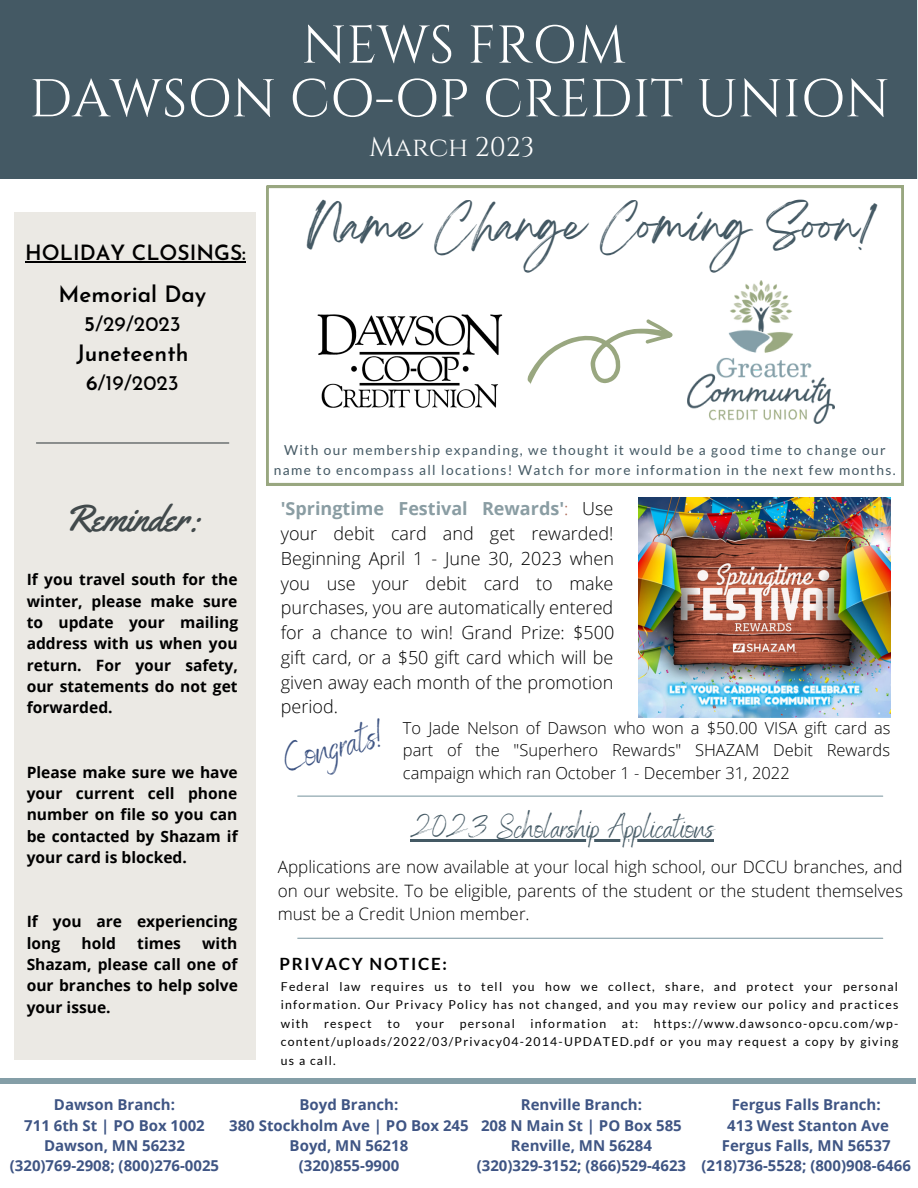
<style>
.page{position:relative;width:918px;height:1188px;background:#fff}
.page>*{position:absolute;margin:0;border:0;box-sizing:border-box;transform-origin:0 0}
.t1{font:53.1px "Cinzel";color:#fff}
.t2{font:39.15px "Breathing";color:#445964}
.t3{font:39px "Benedict";color:#3f5584}
.t4{font:37.5px "Yellowtail";color:#41494b}
.t5{font:31.5px "Benedict";color:#445964}
.t6{font:27px "Cinzel";color:#fff}
.t7{font:600 22.5px "Josefin Sans";color:#000}
.t8{font:21px "Josefin Sans";color:#000}
.t9{font:600 21px "Josefin Sans";color:#000}
.t10{font:300 18px/24.8px "Open Sans";color:#000;text-align:justify}
.t11{font:300 17.1px/23.7px "Open Sans";color:#000;text-align:justify}
.t12{font:700 16.95px "Lato";letter-spacing:.1em;color:#000}
.t13{font:300 16.5px/22.5px "Open Sans";color:#000}
.t14{font:700 15.6px/21.3px "Open Sans";color:#000;text-align:justify}
.t15{font:700 15px/20.2px "Open Sans";color:#3f5584;text-align:center}
.t16{font:13.8px/20.2px "Lato";letter-spacing:.1em;color:#445964;text-align:center}
.t17{font:12.3px/18.3px "Lato";letter-spacing:.1em;color:#000;text-align:justify}
.s1{font-weight:600}
.s2{font-weight:700;color:#8a9da3}
.s3{color:#a85f4c}
</style>
<div class="page">
<div style="left:0;top:1078px;width:916px;height:6px;background:#849ea7"></div>
<div style="left:14px;top:212px;width:242px;height:848px;background:#ebe9e4"></div>
<div style="left:0;top:0;width:917px;height:178px;background:#445964"></div>
<hr style="left:298px;top:938px;width:585px;height:1px;background:#849ea7">
<hr style="left:36px;top:442px;width:193px;height:2px;background:#41494b">
<img style="left:638px;top:498px;width:252px;height:219px">
<svg style="left:267px;top:186px;width:636px;height:299px"></svg>
<img style="left:687px;top:281px;width:148px;height:143px">
<img style="left:308px;top:306px;width:206px;height:113px">
<svg style="left:528px;top:319px;width:145px;height:66px"></svg>
<hr style="left:25px;top:262px;width:221px;height:1px;background:#000">
<hr style="left:410px;top:840px;width:304px;height:2px;background:#445964">
<hr style="left:298px;top:796px;width:585px;height:1px;background:#849ea7">
<h1 class="t1" style="left:302px;top:11px;width:326px">NEWS FROM</h1>
<h1 class="t1" style="left:29px;top:65px;width:862px">DAWSON CO-OP CREDIT UNION</h1>
<h3 class="t9" style="left:25px;top:245px;width:222px">HOLIDAY CLOSINGS:</h3>
<h3 class="t7" style="left:59px;top:285px;width:149px">Memorial Day</h3>
<h3 class="t8" style="left:84px;top:315px;width:98px"><span class="s1">5</span>/29/2023</h3>
<h3 class="t7" style="left:76px;top:344px;width:114px">Juneteenth</h3>
<h3 class="t8" style="left:86px;top:375px;width:94px"><span class="s1">6</span>/19/2023</h3>
<h3 class="t4" style="left:64px;top:494px;width:139px">Reminder:</h3>
<p class="t14" style="left:27px;top:568px;width:213px">If you travel south for the winter, please make sure to update your mailing address with us when you return. For your safety, our statements do not get forwarded.</p>
<p class="t14" style="left:27px;top:761px;width:213px">Please make sure we have your current cell phone number on file so you can be contacted by Shazam if your card is blocked.</p>
<p class="t14" style="left:27px;top:910px;width:212px">If you are experiencing long</p>
<p class="t14" style="left:27px;top:932px;width:213px;text-indent:176px">with Shazam, please call one of our branches to help solve your issue.</p>
<p class="t14" style="left:81px;top:932px;width:36px">hold</p>
<p class="t14" style="left:137px;top:932px;width:45px">times</p>
<h3 class="t6" style="left:369px;top:129px;width:167px">March 2023</h3>
<h2 class="t2" style="left:308px;top:214px;width:567px">Name Change Coming Soon!</h2>
<p class="t16" style="left:274px;top:440px;width:623px">With our membership expanding, we thought it would be a good time to change our name to encompass all locations! Watch for more information in the next few months.</p>
<p class="t10" style="left:281px;top:496px;width:335px"><span class="s2">'Springtime Festival Rewards'</span><span class="s3">:</span> Use your debit card and get rewarded!<br>Beginning April 1 - June 30, 2023 when you use your debit card to make purchases, you are automatically entered for a chance to win! Grand Prize: $500 gift card, or a $50 gift card which will be given away each month of the promotion period.</p>
<h3 class="t3" style="left:278px;top:735px;width:104px;rotate:-14deg">Congrats!</h3>
<p class="t13" style="left:403px;top:716px;width:489px">To Jade Nelson of Dawson who won a $50.00 VISA gift card as part of the "Superhero Rewards" SHAZAM Debit Rewards</p>
<p class="t13" style="left:403px;top:761px;width:388px">campaign which ran October 1 - December 31, 2022</p>
<h3 class="t5" style="left:410px;top:808px;width:305px">2023 Scholarship Applications</h3>
<p class="t11" style="left:278px;top:855px;width:627px">Applications are now available at your local high school, our DCCU branches, and on our website. To be eligible, parents of the student or the student themselves must be a Credit Union member.</p>
<p class="t12" style="left:280px;top:954px;width:169px">PRIVACY NOTICE:</p>
<p class="t17" style="left:281px;top:977px;width:619px">Federal law requires us to tell you how we collect, share, and protect your personal information. Our Privacy Policy has not changed, and you may review our policy and practices with</p>
<p class="t17" style="left:281px;top:1014px;width:619px;text-indent:373px">https://www.dawsonco-opcu.com/wp&shy;content/uploads/2022/03/Privacy04-2014-UPDATED.pdf or you may request a copy by giving us a call.</p>
<p class="t17" style="left:324px;top:1014px;width:49px">respect</p>
<p class="t17" style="left:387px;top:1014px;width:14px">to</p>
<p class="t17" style="left:416px;top:1014px;width:30px">your</p>
<p class="t17" style="left:460px;top:1014px;width:56px">personal</p>
<p class="t17" style="left:531px;top:1014px;width:77px">information</p>
<p class="t17" style="left:622px;top:1014px;width:18px">at:</p>
<p class="t15" style="left:10px;top:1095px;width:211px">Dawson Branch:<br>711 6th St | PO Box 1002<br>Dawson, MN 56232 (320)769-2908; (800)276-0025</p>
<p class="t15" style="left:229px;top:1095px;width:241px">Boyd Branch:<br>380 Stockholm Ave | PO Box 245<br>Boyd, MN 56218<br>(320)855-9900</p>
<p class="t15" style="left:477px;top:1095px;width:211px">Renville Branch:<br>208 N Main St | PO Box 585<br>Renville, MN 56284 (320)329-3152; (866)529-4623</p>
<p class="t15" style="left:702px;top:1095px;width:211px">Fergus Falls Branch:<br>413 West Stanton Ave<br>Fergus Falls, MN 56537 (218)736-5528; (800)908-6466</p>
</div>
